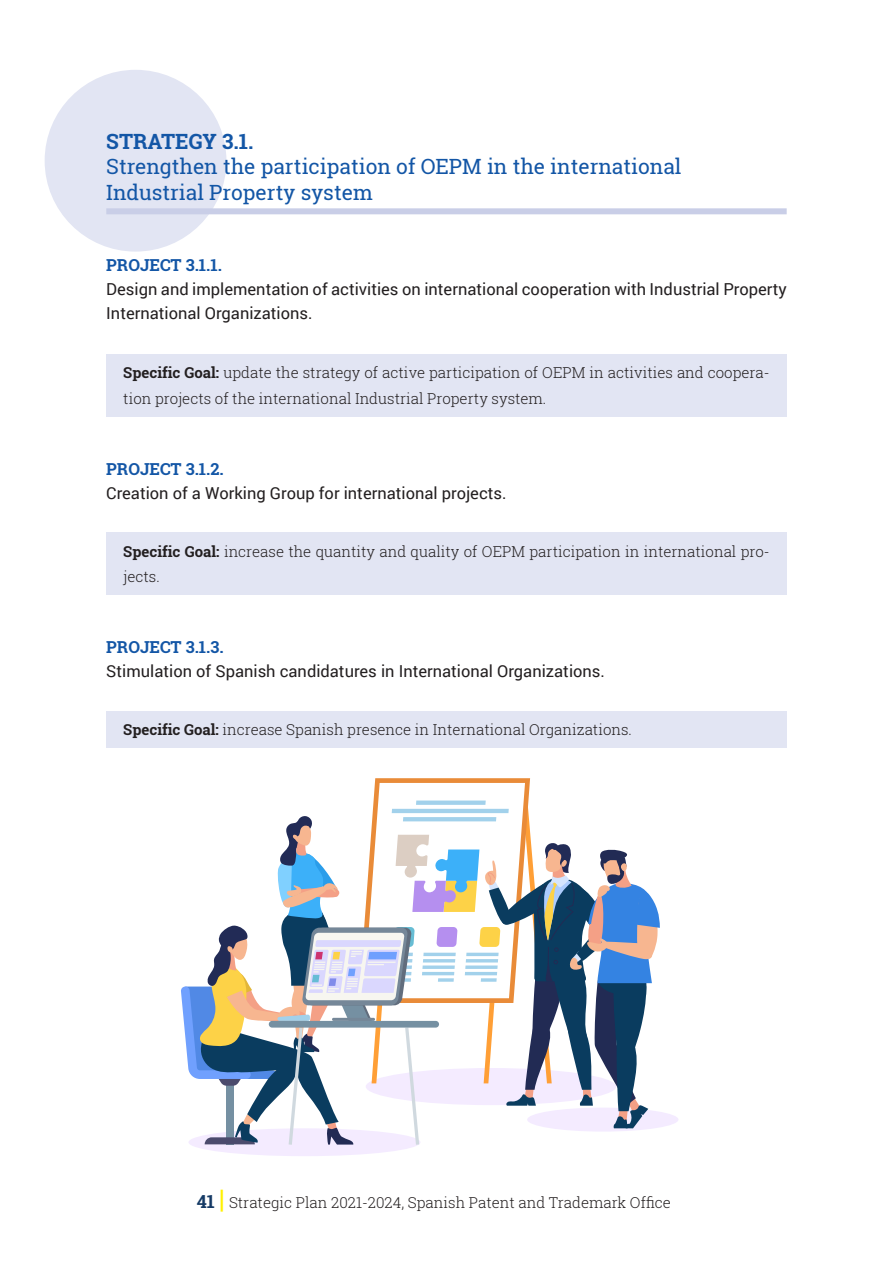
<style>
.page{position:relative;width:893px;height:1263px;background:#fff}
.page>*{position:absolute;margin:0;border:0;box-sizing:border-box;transform-origin:0 0}
.estrategia_3{font:21px/25.5px "Roboto Slab";color:#1356a6}
.proyecto{font:16.5px/24px "Roboto";color:#231f20}
.proyecto-2{font:700 16.5px "Roboto Slab";color:#1356a6}
.objetivo_3{font:300 15px/25.5px "Roboto Slab";color:#231f20}
.s1{font-weight:700}
.s2{font-weight:700;font-size:18px;color:#153a65}
.s3{font-weight:700;font-size:25.5px;color:#fff101}
</style>
<div class="page">
<div style="left:45px;top:70px;width:181px;height:182px;background:#e2e5f3;border-radius:50%"></div>
<div style="left:106px;top:208px;width:681px;height:6px;background:#c9cee7"></div>
<div style="left:106px;top:354px;width:681px;height:62px;background:#e2e5f3"></div>
<div style="left:106px;top:533px;width:681px;height:62px;background:#e2e5f3"></div>
<div style="left:106px;top:711px;width:681px;height:37px;background:#e2e5f3"></div>
<div style="left:188px;top:1128px;width:232px;height:28px;background:#f4ebff;border-radius:50%"></div>
<div style="left:527px;top:1107px;width:151px;height:24px;background:#f4ebff;border-radius:50%"></div>
<svg style="left:181px;top:778px;width:479px;height:367px"></svg>
<p class="estrategia_3" style="left:106px;top:128px;width:577px"><span class="s1">STRATEGY 3.1.<br></span>Strengthen the participation of OEPM in the international<br>Industrial Property system</p>
<p class="proyecto-2" style="left:106px;top:253px;width:117px">PROJECT 3.1.1.</p>
<p class="proyecto" style="left:106px;top:276px;width:682px">Design and implementation of activities on international cooperation with Industrial Property<br>International Organizations.</p>
<p class="objetivo_3" style="left:123px;top:360px;width:648px"><span class="s1">Specific Goal:</span> update the strategy of active participation of OEPM in activities and coopera&shy;tion projects of the international Industrial Property system.</p>
<p class="proyecto-2" style="left:106px;top:457px;width:119px">PROJECT 3.1.2.</p>
<p class="proyecto" style="left:106px;top:480px;width:402px">Creation of a Working Group for international projects.</p>
<p class="objetivo_3" style="left:123px;top:538px;width:648px"><span class="s1">Specific Goal:</span> increase the quantity and quality of OEPM participation in international pro&shy;jects.</p>
<p class="proyecto-2" style="left:106px;top:636px;width:119px">PROJECT 3.1.3.</p>
<p class="proyecto" style="left:106px;top:659px;width:500px">Stimulation of Spanish candidatures in International Organizations.</p>
<p class="objetivo_3" style="left:123px;top:717px;width:510px"><span class="s1">Specific Goal:</span> increase Spanish presence in International Organizations.</p>
<p class="objetivo_3" style="left:197px;top:1189px;width:476px"><span class="s2">41</span> <span class="s3">|</span> Strategic Plan 2021-2024, Spanish Patent and Trademark Office</p>
</div>
